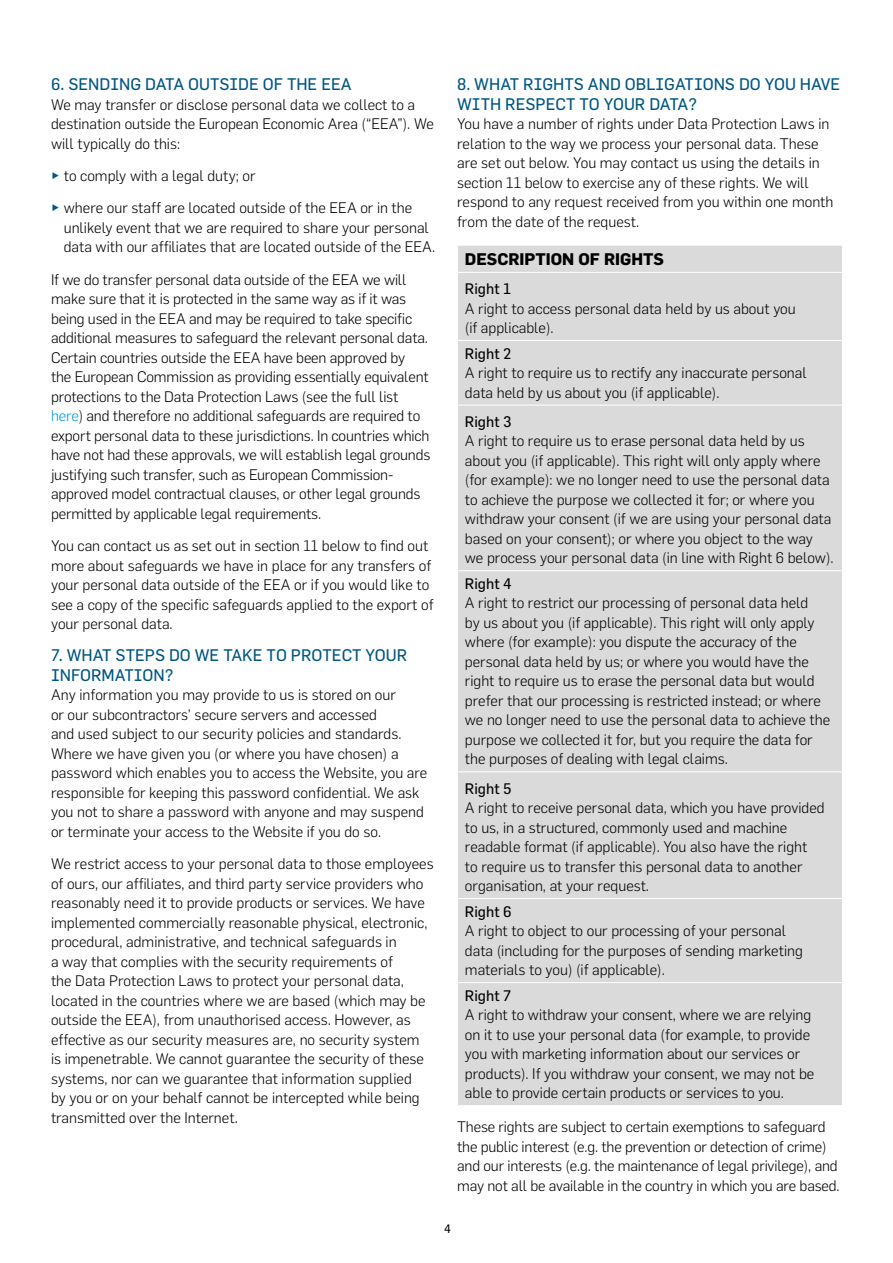
<style>
.page{position:relative;width:893px;height:1263px;background:#fff}
.page>*{position:absolute;margin:0;border:0;box-sizing:border-box;transform-origin:0 0}
.t1{font:16.5px/19.5px "Flama";color:#005781}
.t2{font:700 16.5px "Flama";color:#000}
.t3{font:300 15px/19.5px "Flama";color:#000}
.t4{font:15px "Flama";color:#000}
.t5{font:12px "Flama";color:#000}
.s1{color:#005781}
.s2{color:#009cd6}
</style>
<div class="page">
<div style="left:458px;top:246px;width:384px;height:859px;background:#dadada"></div>
<hr style="left:457px;top:272px;width:385px;height:1px;background:#fff">
<hr style="left:457px;top:340px;width:385px;height:1px;background:#fff">
<hr style="left:457px;top:405px;width:385px;height:1px;background:#fff">
<hr style="left:457px;top:570px;width:385px;height:1px;background:#fff">
<hr style="left:457px;top:771px;width:385px;height:1px;background:#fff">
<hr style="left:457px;top:898px;width:385px;height:1px;background:#fff">
<hr style="left:457px;top:982px;width:385px;height:1px;background:#fff">
<p class="t1" style="left:51px;top:74px;width:302px">6. SENDING DATA OUTSIDE OF THE EEA</p>
<p class="t3" style="left:51px;top:94px;width:384px">We may transfer or disclose personal data we collect to a destination outside the European Economic Area (“EEA”). We will typically do this:</p>
<p class="t3" style="left:51px;top:159px;width:363px;line-height:32.2px"><span class="s1">►</span> to comply with a legal duty; or<br><span class="s1">►</span> where our staff are located outside of the EEA or in the</p>
<p class="t3" style="left:64px;top:217px;width:373px">unlikely event that we are required to share your personal data with our affiliates that are located outside of the EEA.</p>
<p class="t3" style="left:51px;top:269px;width:381px">If we do transfer personal data outside of the EEA we will make sure that it is protected in the same way as if it was being used in the EEA and may be required to take specific additional measures to safeguard the relevant personal data.<br>Certain countries outside the EEA have been approved by<br>the European Commission as providing essentially equivalent protections to the Data Protection Laws (see the full list <span class="s2">here</span>) and therefore no additional safeguards are required to export personal data to these jurisdictions. In countries which have not had these approvals, we will establish legal grounds justifying such transfer, such as European Commission&shy;approved model contractual clauses, or other legal grounds permitted by applicable legal requirements.</p>
<p class="t3" style="left:51px;top:535px;width:384px">You can contact us as set out in section 11 below to find out more about safeguards we have in place for any transfers of your personal data outside of the EEA or if you would like to see a copy of the specific safeguards applied to the export of your personal data.</p>
<p class="t1" style="left:51px;top:645px;width:358px">7. WHAT STEPS DO WE TAKE TO PROTECT YOUR<br>INFORMATION?</p>
<p class="t3" style="left:51px;top:684px;width:378px">Any information you may provide to us is stored on our<br>or our subcontractors’ secure servers and accessed<br>and used subject to our security policies and standards.<br>Where we have given you (or where you have chosen) a password which enables you to access the Website, you are responsible for keeping this password confidential. We ask you not to share a password with anyone and may suspend or terminate your access to the Website if you do so.</p>
<p class="t3" style="left:51px;top:853px;width:384px">We restrict access to your personal data to those employees of ours, our affiliates, and third party service providers who reasonably need it to provide products or services. We have implemented commercially reasonable physical, electronic, procedural, administrative, and technical safeguards in<br>a way that complies with the security requirements of<br>the Data Protection Laws to protect your personal data, located in the countries where we are based (which may be outside the EEA), from unauthorised access. However, as effective as our security measures are, no security system<br>is impenetrable. We cannot guarantee the security of these systems, nor can we guarantee that information supplied<br>by you or on your behalf cannot be intercepted while being transmitted over the Internet.</p>
<p class="t1" style="left:457px;top:74px;width:385px">8. WHAT RIGHTS AND OBLIGATIONS DO YOU HAVE<br>WITH RESPECT TO YOUR DATA?</p>
<p class="t3" style="left:457px;top:114px;width:378px">You have a number of rights under Data Protection Laws in relation to the way we process your personal data. These are set out below. You may contact us using the details in section 11 below to exercise any of these rights. We will respond to any request received from you within one month from the date of the request.</p>
<p class="t2" style="left:465px;top:249px;width:201px">DESCRIPTION OF RIGHTS</p>
<p class="t4" style="left:465px;top:280px;width:48px">Right 1</p>
<p class="t3" style="left:465px;top:298px;width:332px">A right to access personal data held by us about you (if applicable).</p>
<p class="t4" style="left:465px;top:344px;width:48px">Right 2</p>
<p class="t3" style="left:465px;top:362px;width:343px">A right to require us to rectify any inaccurate personal data held by us about you (if applicable).</p>
<p class="t4" style="left:465px;top:412px;width:48px">Right 3</p>
<p class="t3" style="left:465px;top:430px;width:370px">A right to require us to erase personal data held by us about you (if applicable). This right will only apply where (for example): we no longer need to use the personal data to achieve the purpose we collected it for; or where you withdraw your consent (if we are using your personal data based on your consent); or where you object to the way we process your personal data (in line with Right 6 below).</p>
<p class="t4" style="left:465px;top:574px;width:48px">Right 4</p>
<p class="t3" style="left:465px;top:592px;width:367px">A right to restrict our processing of personal data held<br>by us about you (if applicable). This right will only apply where (for example): you dispute the accuracy of the personal data held by us; or where you would have the right to require us to erase the personal data but would prefer that our processing is restricted instead; or where we no longer need to use the personal data to achieve the purpose we collected it for, but you require the data for the purposes of dealing with legal claims.</p>
<p class="t4" style="left:465px;top:779px;width:48px">Right 5</p>
<p class="t3" style="left:465px;top:797px;width:361px">A right to receive personal data, which you have provided to us, in a structured, commonly used and machine readable format (if applicable). You also have the right<br>to require us to transfer this personal data to another organisation, at your request.</p>
<p class="t4" style="left:465px;top:902px;width:48px">Right 6</p>
<p class="t3" style="left:465px;top:920px;width:339px">A right to object to our processing of your personal data (including for the purposes of sending marketing materials to you) (if applicable).</p>
<p class="t4" style="left:465px;top:986px;width:48px">Right 7</p>
<p class="t3" style="left:465px;top:1004px;width:351px">A right to withdraw your consent, where we are relying on it to use your personal data (for example, to provide you with marketing information about our services or products). If you withdraw your consent, we may not be able to provide certain products or services to you.</p>
<p class="t3" style="left:457px;top:1116px;width:384px">These rights are subject to certain exemptions to safeguard the public interest (e.g. the prevention or detection of crime) and our interests (e.g. the maintenance of legal privilege), and may not all be available in the country in which you are based.</p>
<p class="t5" style="left:444px;top:1222px;width:8px">4</p>
</div>
